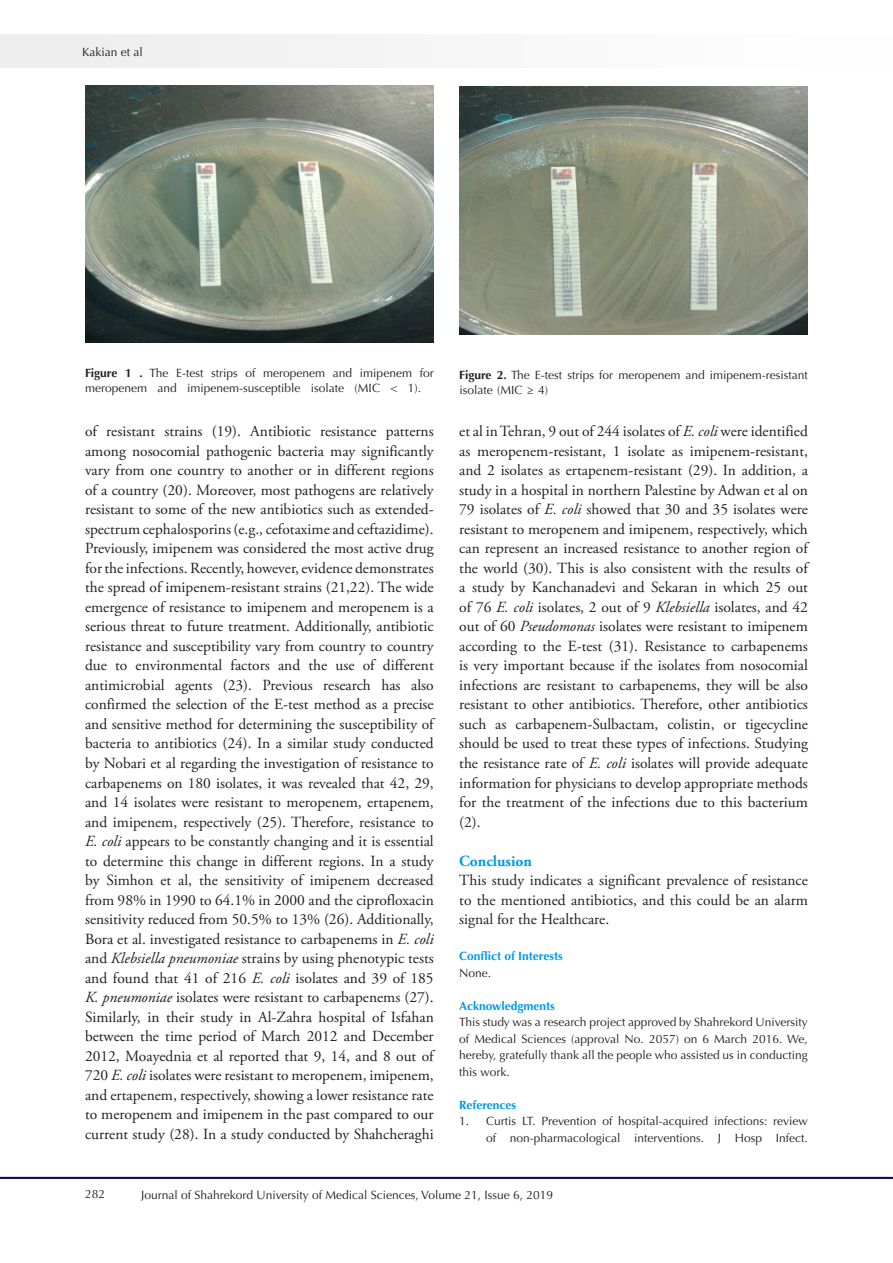
<style>
.page{position:relative;width:893px;height:1263px;background:#fff}
.page>*{position:absolute;margin:0;border:0;box-sizing:border-box;transform-origin:0 0}
.t1{font:15.45px/19.5px "Adobe Garamond Pro";color:#231f20;text-align:justify}
.t2{font:700 15.45px "Adobe Garamond Pro";color:#0099e5}
.t3{font:12px/16.5px "Optima LT Std";color:#231f20}
.t4{font:700 12px "Optima LT Std";color:#0099e4}
.s1{font-weight:700}
.s2{font-style:italic}
</style>
<div class="page">
<hr style="left:0;top:1177px;width:893px;height:1px;background:#190066">
<div style="left:1px;top:35px;width:892px;height:33px;background:#f6f6f6"></div>
<img style="left:85px;top:85px;width:349px;height:258px">
<img style="left:459px;top:86px;width:349px;height:248px">
<p class="t3" style="left:82px;top:44px;width:62px">Kakian et al</p>
<p class="t3" style="left:85px;top:365px;width:350px;line-height:15px"><span class="s1">Figure 1 .</span> The E-test strips of meropenem and imipenem for meropenem and imipenem-susceptible isolate (MIC &lt; 1).</p>
<p class="t3" style="left:459px;top:367px;width:350px;line-height:15px"><span class="s1">Figure 2.</span> The E-test strips for meropenem and imipenem-resistant isolate (MIC ≥ 4)</p>
<p class="t1" style="left:85px;top:422px;width:350px">of resistant strains (19). Antibiotic resistance patterns among nosocomial pathogenic bacteria may significantly vary from one country to another or in different regions of a country (20). Moreover, most pathogens are relatively resistant to some of the new antibiotics such as extended&shy;spectrum cephalosporins (e.g., cefotaxime and ceftazidime).<br>Previously, imipenem was considered the most active drug for the infections. Recently, however, evidence demonstrates the spread of imipenem-resistant strains (21,22). The wide emergence of resistance to imipenem and meropenem is a serious threat to future treatment. Additionally, antibiotic resistance and susceptibility vary from country to country due to environmental factors and the use of different antimicrobial agents (23). Previous research has also confirmed the selection of the E-test method as a precise and sensitive method for determining the susceptibility of bacteria to antibiotics (24). In a similar study conducted by Nobari et al regarding the investigation of resistance to carbapenems on 180 isolates, it was revealed that 42, 29, and 14 isolates were resistant to meropenem, ertapenem, and imipenem, respectively (25). Therefore, resistance to <span class="s2">E. coli</span> appears to be constantly changing and it is essential to determine this change in different regions. In a study by Simhon et al, the sensitivity of imipenem decreased from 98% in 1990 to 64.1% in 2000 and the ciprofloxacin sensitivity reduced from 50.5% to 13% (26). Additionally, Bora et al. investigated resistance to carbapenems in <span class="s2">E. coli </span>and <span class="s2">Klebsiella pneumoniae</span> strains by using phenotypic tests and found that 41 of 216 <span class="s2">E. coli</span> isolates and 39 of 185<br><span class="s2">K. pneumoniae</span> isolates were resistant to carbapenems (27).<br>Similarly, in their study in Al-Zahra hospital of Isfahan between the time period of March 2012 and December 2012, Moayednia et al reported that 9, 14, and 8 out of 720 <span class="s2">E. coli</span> isolates were resistant to meropenem, imipenem, and ertapenem, respectively, showing a lower resistance rate to meropenem and imipenem in the past compared to our current study (28). In a study conducted by Shahcheraghi</p>
<p class="t1" style="left:459px;top:422px;width:350px">et al in Tehran, 9 out of 244 isolates of <span class="s2">E. coli</span> were identified as meropenem-resistant, 1 isolate as imipenem-resistant, and 2 isolates as ertapenem-resistant (29). In addition, a study in a hospital in northern Palestine by Adwan et al on 79 isolates of <span class="s2">E. coli</span> showed that 30 and 35 isolates were resistant to meropenem and imipenem, respectively, which can represent an increased resistance to another region of the world (30). This is also consistent with the results of a study by Kanchanadevi and Sekaran in which 25 out of 76 <span class="s2">E. coli</span> isolates, 2 out of 9 <span class="s2">Klebsiella</span> isolates, and 42 out of 60 <span class="s2">Pseudomonas</span> isolates were resistant to imipenem according to the E-test (31). Resistance to carbapenems is very important because if the isolates from nosocomial infections are resistant to carbapenems, they will be also resistant to other antibiotics. Therefore, other antibiotics such as carbapenem-Sulbactam, colistin, or tigecycline should be used to treat these types of infections. Studying the resistance rate of <span class="s2">E. coli</span> isolates will provide adequate information for physicians to develop appropriate methods for the treatment of the infections due to this bacterium (2).</p>
<p class="t2" style="left:459px;top:852px;width:74px">Conclusion</p>
<p class="t1" style="left:459px;top:871px;width:350px">This study indicates a significant prevalence of resistance to the mentioned antibiotics, and this could be an alarm signal for the Healthcare.</p>
<p class="t4" style="left:459px;top:949px;width:105px">Conflict of Interests</p>
<p class="t3" style="left:459px;top:964px;width:34px">None.</p>
<p class="t4" style="left:459px;top:998px;width:97px">Acknowledgments</p>
<p class="t3" style="left:459px;top:1014px;width:350px;text-align:justify">This study was a research project approved by Shahrekord University of Medical Sciences (approval No. 2057) on 6 March 2016. We, hereby, gratefully thank all the people who assisted us in conducting this work.</p>
<p class="t4" style="left:459px;top:1097px;width:58px">References</p>
<p class="t3" style="left:459px;top:1113px;width:350px;text-align:right">1. Curtis LT. Prevention of hospital-acquired infections: review of non-pharmacological interventions. J Hosp Infect.</p>
<p class="t3" style="left:85px;top:1186px;width:22px">282</p>
<p class="t3" style="left:141px;top:1187px;width:413px">Journal of Shahrekord University of Medical Sciences, Volume 21, Issue 6, 2019</p>
</div>
